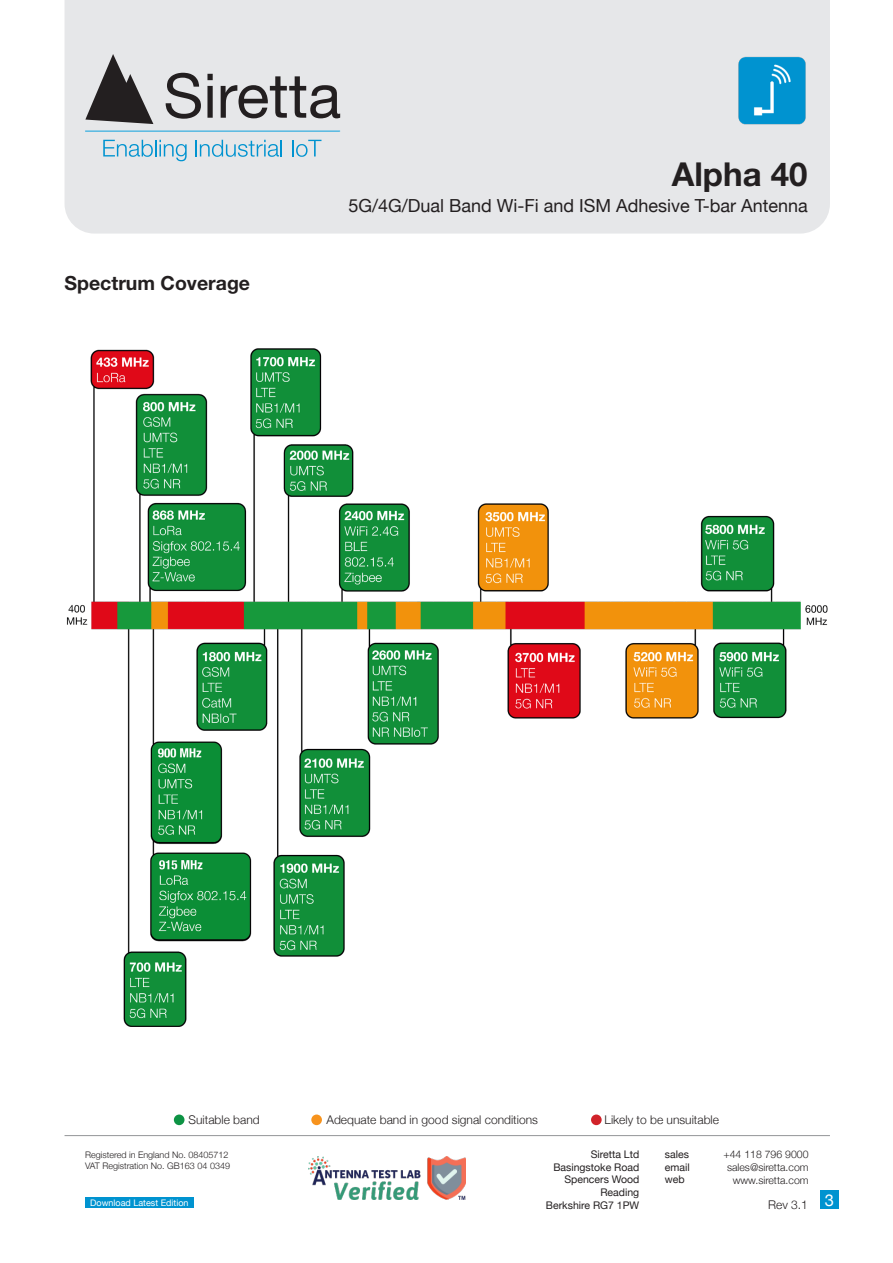
<style>
.page{position:relative;width:893px;height:1263px;background:#fff}
.page>*{position:absolute;margin:0;border:0;box-sizing:border-box;transform-origin:0 0}
.t1{font:700 33px "Helvetica Neue";color:#231f20}
.t2{font:700 19.5px "Helvetica Neue";color:#231f20}
.t3{font:18px "Helvetica Neue";color:#231f20}
.t4{font:16.5px "Helvetica Neue";color:#fff}
.t5{font:300 12px "Helvetica Neue";color:#231f20}
.t6{font:10.5px/12.6px "Helvetica Neue";color:#231f20;text-align:right}
.t7{font:300 10.5px/12.6px "Helvetica Neue";color:#231f20;text-align:right}
.t8{font:300 9px/10.8px "Helvetica Neue";color:#231f20}
.t9{font:9px "Helvetica Neue";color:#fff}
</style>
<div class="page">
<div style="left:65px;top:0;width:765px;height:234px;background:#e6e7e9"></div>
<svg style="left:85px;top:54px;width:68px;height:70px;background:#848384"></svg>
<hr style="left:85px;top:131px;width:255px;height:1px;background:#24aae1">
<svg style="left:166px;top:73px;width:35px;height:46px;background:#989798"></svg>
<svg style="left:207px;top:74px;width:6px;height:44px"></svg>
<svg style="left:221px;top:76px;width:119px;height:42px;background:#a09fa1"></svg>
<svg style="left:103px;top:140px;width:84px;height:21px;background:#b2d4e3"></svg>
<svg style="left:195px;top:140px;width:87px;height:17px"></svg>
<svg style="left:292px;top:140px;width:29px;height:17px"></svg>
<img style="left:736px;top:55px;width:72px;height:71px">
<hr style="left:65px;top:1135px;width:765px;height:1px;background:#939598">
<img style="left:309px;top:1157px;width:156px;height:42px">
<div style="left:85px;top:1197px;width:109px;height:11px;background:#0093d0"></div>
<div style="left:820px;top:1190px;width:19px;height:19px;background:#0093d0"></div>
<img style="left:66px;top:348px;width:762px;height:678px">
<div style="left:591px;top:1114px;width:11px;height:11px;background:#d1232a;border-radius:50%"></div>
<div style="left:311px;top:1114px;width:11px;height:11px;background:#f7931d;border-radius:50%"></div>
<div style="left:174px;top:1114px;width:10px;height:11px;background:#0d9344;border-radius:50%"></div>
<h1 class="t1" style="left:672px;top:153px;width:137px">Alpha 40</h1>
<p class="t2" style="left:65px;top:271px;width:187px">Spectrum Coverage</p>
<h3 class="t3" style="left:348px;top:195px;width:461px">5G/4G/Dual Band Wi-Fi and ISM Adhesive T-bar Antenna</h3>
<p class="t5" style="left:189px;top:1112px;width:73px">Suitable band</p>
<p class="t5" style="left:326px;top:1112px;width:213px">Adequate band in good signal conditions</p>
<p class="t5" style="left:605px;top:1112px;width:116px">Likely to be unsuitable</p>
<p class="t8" style="left:85px;top:1149px;width:146px">Registered in England No. 08405712<br>VAT Registration No. GB163 04 0349</p>
<p class="t6" style="left:546px;top:1148px;width:95px">Siretta Ltd<br>Basingstoke Road<br>Spencers Wood<br>Reading<br>Berkshire RG7 1PW</p>
<p class="t6" style="left:665px;top:1148px;width:26px;text-align:justify">sales email web</p>
<p class="t7" style="left:723px;top:1148px;width:87px">+44 118 796 9000 sales@siretta.com www.siretta.com</p>
<p class="t9" style="left:90px;top:1197px;width:100px">Download Latest Edition</p>
<h3 class="t4" style="left:825px;top:1190px;width:11px">3</h3>
<p class="t5" style="left:768px;top:1197px;width:41px">Rev 3.1</p>
</div>
